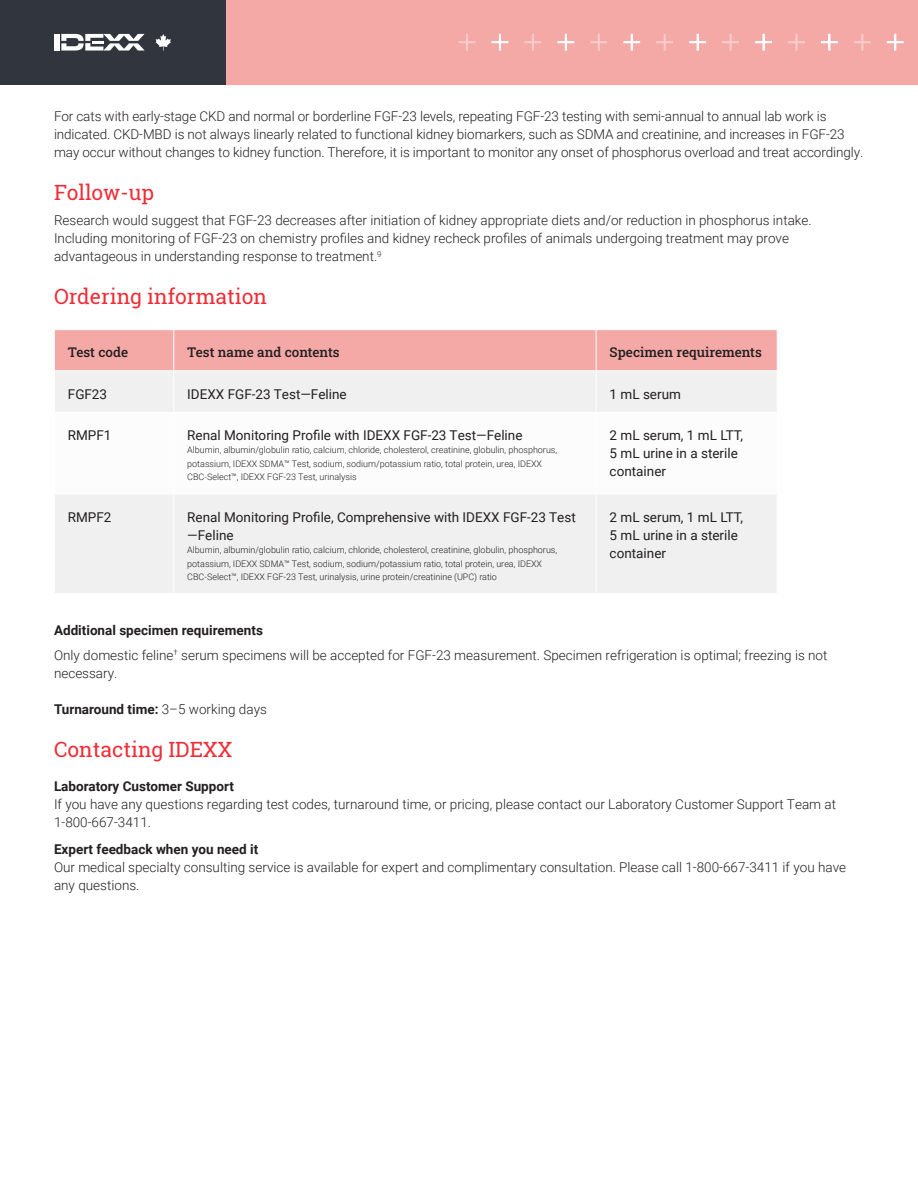
<style>
.page{position:relative;width:918px;height:1188px;background:#fff}
.page>*{position:absolute;margin:0;border:0;box-sizing:border-box;transform-origin:0 0}
.Section_Header{font:21px "Roboto Slab";color:#f02d37}
.Body{font:300 13.5px/18px "Roboto";color:#231f20}
.t1{font:13.5px/18px "Roboto";color:#231f20}
.Body_Header{font:700 13.5px "Roboto";color:#231f20}
.t2{font:500 13.5px "Roboto Slab";color:#231f20}
.Section_Header-2{font:700 13.5px "Roboto";color:#231f20}
.Body-2{font:700 13.5px "Roboto";color:#231f20}
.t3{font:300 9px/13.5px "Roboto";color:#231f20}
.s1{font-weight:300}
</style>
<div class="page">
<div style="left:217px;top:0;width:701px;height:84px;background:#f4a9a7"></div>
<svg style="left:887px;top:34px;width:17px;height:17px"></svg>
<svg style="left:854px;top:34px;width:17px;height:17px"></svg>
<svg style="left:821px;top:34px;width:17px;height:17px"></svg>
<svg style="left:788px;top:34px;width:17px;height:17px"></svg>
<svg style="left:755px;top:34px;width:17px;height:17px"></svg>
<svg style="left:722px;top:34px;width:17px;height:17px"></svg>
<svg style="left:689px;top:34px;width:17px;height:17px"></svg>
<svg style="left:656px;top:34px;width:17px;height:17px"></svg>
<svg style="left:623px;top:34px;width:17px;height:17px"></svg>
<svg style="left:590px;top:34px;width:17px;height:17px"></svg>
<svg style="left:557px;top:34px;width:17px;height:17px"></svg>
<svg style="left:525px;top:34px;width:16px;height:17px"></svg>
<svg style="left:492px;top:34px;width:16px;height:17px"></svg>
<svg style="left:459px;top:34px;width:16px;height:17px"></svg>
<div style="left:0;top:0;width:226px;height:84px;background:#31353d"></div>
<div style="left:55px;top:330px;width:722px;height:40px;background:#f4a9a7"></div>
<div style="left:55px;top:371px;width:722px;height:222px;background:#f0f0f0"></div>
<svg style="left:55px;top:413px;width:722px;height:81px"></svg>
<hr style="left:54px;top:412px;width:120px;height:1px;background:#fff">
<hr style="left:54px;top:494px;width:120px;height:1px;background:#fff">
<hr style="left:173px;top:330px;width:1px;height:40px;background:#fff">
<hr style="left:173px;top:371px;width:1px;height:41px;background:#fff">
<hr style="left:174px;top:412px;width:422px;height:1px;background:#fff">
<hr style="left:173px;top:413px;width:1px;height:81px;background:#fff">
<hr style="left:174px;top:494px;width:422px;height:1px;background:#fff">
<hr style="left:173px;top:494px;width:1px;height:99px;background:#fff">
<hr style="left:596px;top:330px;width:1px;height:40px;background:#fff">
<hr style="left:596px;top:371px;width:1px;height:41px;background:#fff">
<hr style="left:596px;top:412px;width:182px;height:1px;background:#fff">
<hr style="left:596px;top:413px;width:1px;height:81px;background:#fff">
<hr style="left:596px;top:494px;width:182px;height:1px;background:#fff">
<hr style="left:596px;top:494px;width:1px;height:99px;background:#fff">
<svg style="left:155px;top:34px;width:16px;height:17px"></svg>
<div style="left:54px;top:34px;width:5px;height:17px;background:#fff"></div>
<svg style="left:61px;top:34px;width:84px;height:17px"></svg>
<p class="Body" style="left:54px;top:107px;width:811px">For cats with early-stage CKD and normal or borderline FGF-23 levels, repeating FGF-23 testing with semi-annual to annual lab work is indicated. CKD-MBD is not always linearly related to functional kidney biomarkers, such as SDMA and creatinine, and increases in FGF-23 may occur without changes to kidney function. Therefore, it is important to monitor any onset of phosphorus overload and treat accordingly.</p>
<p class="Section_Header" style="left:54px;top:178px;width:102px">Follow-up</p>
<p class="Body" style="left:54px;top:211px;width:759px">Research would suggest that FGF-23 decreases after initiation of kidney appropriate diets and/or reduction in phosphorus intake.<br>Including monitoring of FGF-23 on chemistry profiles and kidney recheck profiles of animals undergoing treatment may prove advantageous in understanding response to treatment.<sup>9</sup></p>
<p class="Section_Header" style="left:54px;top:282px;width:214px">Ordering information</p>
<p class="t2" style="left:68px;top:343px;width:62px">Test code</p>
<p class="t2" style="left:187px;top:343px;width:154px">Test name and contents</p>
<p class="t2" style="left:610px;top:343px;width:154px">Specimen requirements</p>
<p class="t1" style="left:68px;top:385px;width:41px">FGF23</p>
<p class="t1" style="left:187px;top:385px;width:161px">IDEXX FGF-23 Test—Feline</p>
<p class="t1" style="left:610px;top:385px;width:73px">1 mL serum</p>
<p class="t1" style="left:68px;top:426px;width:45px">RMPF1</p>
<p class="t1" style="left:187px;top:426px;width:337px">Renal Monitoring Profile with IDEXX FGF-23 Test—Feline</p>
<p class="t3" style="left:187px;top:443px;width:371px">Albumin, albumin/globulin ratio, calcium, chloride, cholesterol, creatinine, globulin, phosphorus, potassium, IDEXX SDMA™ Test, sodium, sodium/potassium ratio, total protein, urea, IDEXX<br>CBC-Select™, IDEXX FGF-23 Test, urinalysis</p>
<p class="t1" style="left:610px;top:426px;width:135px">2 mL serum, 1 mL LTT,<br>5 mL urine in a sterile</p>
<p class="t1" style="left:610px;top:462px;width:58px">container</p>
<p class="t1" style="left:68px;top:507px;width:45px">RMPF2</p>
<p class="t1" style="left:187px;top:507px;width:390px">Renal Monitoring Profile, Comprehensive with IDEXX FGF-23 Test —Feline</p>
<p class="t3" style="left:187px;top:543px;width:371px">Albumin, albumin/globulin ratio, calcium, chloride, cholesterol, creatinine, globulin, phosphorus, potassium, IDEXX SDMA™ Test, sodium, sodium/potassium ratio, total protein, urea, IDEXX<br>CBC-Select™, IDEXX FGF-23 Test, urinalysis, urine protein/creatinine (UPC) ratio</p>
<p class="t1" style="left:610px;top:507px;width:135px">2 mL serum, 1 mL LTT,<br>5 mL urine in a sterile container</p>
<p class="Section_Header-2" style="left:54px;top:621px;width:211px">Additional specimen requirements</p>
<p class="Body" style="left:54px;top:645px;width:775px">Only domestic feline<sup>†</sup> serum specimens will be accepted for FGF-23 measurement. Specimen refrigeration is optimal; freezing is not necessary.</p>
<p class="Body-2" style="left:54px;top:700px;width:214px">Turnaround time: <span class="s1">3–5 working days</span></p>
<p class="Section_Header" style="left:54px;top:735px;width:180px">Contacting IDEXX</p>
<p class="Body_Header" style="left:54px;top:776px;width:181px">Laboratory Customer Support</p>
<p class="Body" style="left:54px;top:794px;width:784px">If you have any questions regarding test codes, turnaround time, or pricing, please contact our Laboratory Customer Support Team at<br>1-800-667-3411.</p>
<p class="Body_Header" style="left:54px;top:839px;width:206px">Expert feedback when you need it</p>
<p class="Body" style="left:54px;top:857px;width:794px">Our medical specialty consulting service is available for expert and complimentary consultation. Please call 1-800-667-3411 if you have any questions.</p>
</div>
